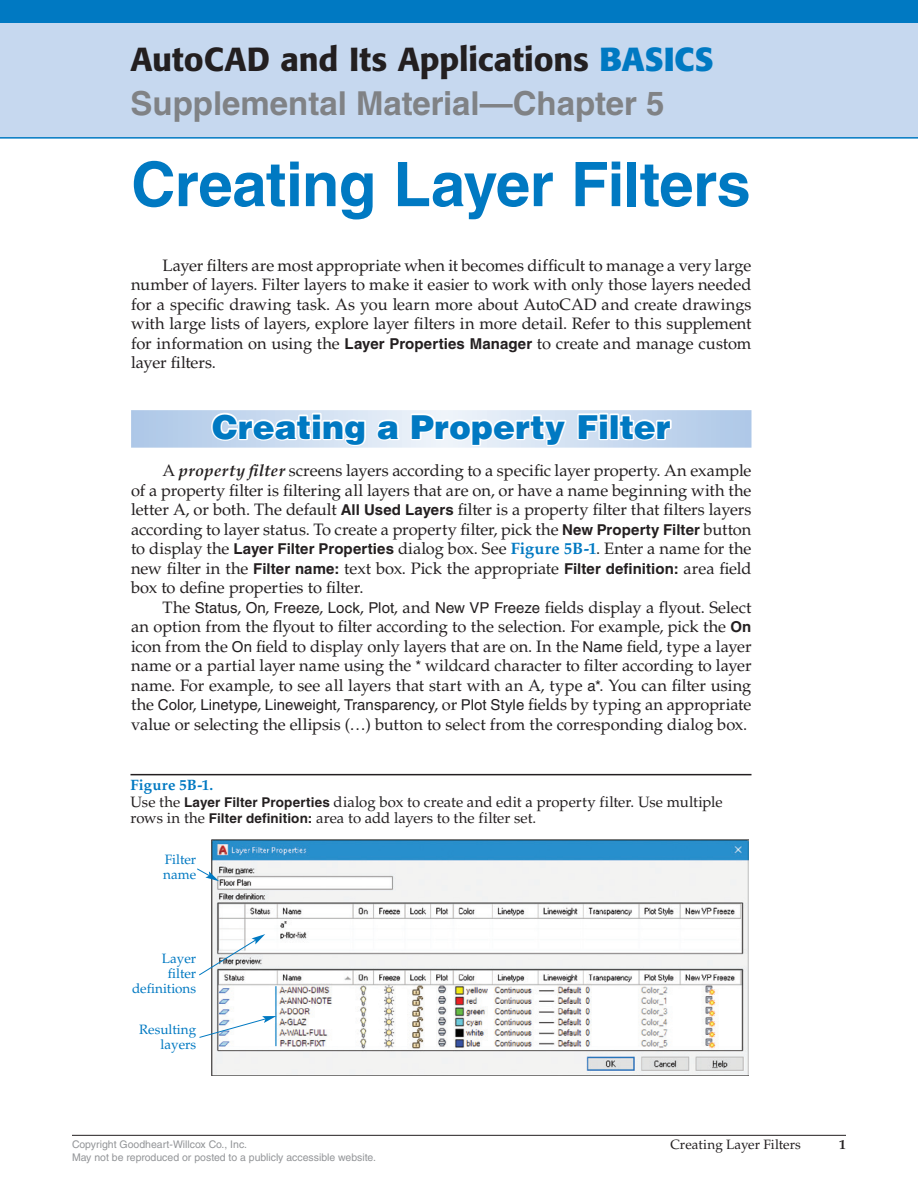
<style>
.page{position:relative;width:918px;height:1188px;background:#fff}
.page>*{position:absolute;margin:0;border:0;box-sizing:border-box;transform-origin:0 0}
.t1{font:700 61.5px "Helvetica LT Std";letter-spacing:-.01em;color:#0079c2}
.t2{font:500 33px "Formata";letter-spacing:-.005em;color:#231f20}
.t3{font:700 33px "Helvetica LT Std";color:#808285}
.t4{font:900 33px "Helvetica LT Std";color:#0079c2}
.t5{font:16.5px/19.5px "Palatino";letter-spacing:-.005em;color:#231f20;text-align:justify}
.t6{font:15px/16.5px "Palatino";color:#231f20}
.t7{font:15px "Helvetica LT Std";letter-spacing:.005em;color:#231f20}
.t8{font:13.5px/15px "Palatino";color:#0079c2;text-align:right}
.t9{font:13.5px "Palatino LT Std";letter-spacing:.005em;color:#231f20}
.t10{font:700 13.5px "Palatino LT Std";color:#231f20}
.t11{font:10.5px "Helvetica LT Std";color:#939598}
.s1{font-weight:700;color:#0079c2}
.s2{font-family:"Helvetica LT Std";font-weight:700;font-size:15px}
.s3{font-weight:700;font-style:italic}
.s4{font-family:"Helvetica LT Std";font-size:15px}
.s5{font-family:"Palatino";font-size:16.5px}
.s6{font-family:"Helvetica LT Std";font-weight:700;font-size:13.5px}
</style>
<div class="page">
<div style="left:0;top:22px;width:918px;height:117px;background:#c6d8ef"></div>
<div style="left:0;top:0;width:918px;height:22px;background:#0079c2"></div>
<hr style="left:72px;top:1135px;width:774px;height:1px;background:#231f20">
<svg style="left:131px;top:410px;width:621px;height:38px;fill:#b9d0eb"></svg>
<svg style="left:210px;top:411px;width:157px;height:37px"></svg>
<svg style="left:375px;top:418px;width:26px;height:24px"></svg>
<svg style="left:409px;top:412px;width:160px;height:36px"></svg>
<svg style="left:576px;top:411px;width:34px;height:31px"></svg>
<div style="left:609px;top:413px;width:10px;height:27px;border:3px solid #fff"></div>
<svg style="left:617px;top:413px;width:56px;height:30px"></svg>
<hr style="left:130px;top:774px;width:622px;height:1px;background:#231f20">
<img style="left:211px;top:839px;width:537px;height:236px">
<svg style="left:197px;top:868px;width:22px;height:13px"></svg>
<svg style="left:199px;top:1016px;width:76px;height:23px"></svg>
<svg style="left:199px;top:934px;width:66px;height:42px"></svg>
<hr style="left:275px;top:986px;width:1px;height:60px;background:#0079c2">
<h2 class="t2" style="left:130px;top:39px;width:585px">AutoCAD and Its Applications <span class="s1">BASICS</span></h2>
<h2 class="t3" style="left:130px;top:83px;width:535px">Supplemental Material—Chapter 5</h2>
<h1 class="t1" style="left:131px;top:147px;width:621px">Creating Layer Filters</h1>
<p class="t5" style="left:131px;top:256px;width:622px;text-indent:31px">Layer filters are most appropriate when it becomes difficult to manage a very large number of layers. Filter layers to make it easier to work with only those layers needed for a specific drawing task. As you learn more about AutoCAD and create drawings with large lists of layers, explore layer filters in more detail. Refer to this supplement for information on using the <span class="s2">Layer Properties Manager</span> to create and manage custom layer filters.</p>
<h2 class="t4" style="left:212px;top:405px;width:460px">Creating a Property Filter</h2>
<p class="t5" style="left:131px;top:461px;width:622px;text-indent:32px">A <span class="s3">property filter</span> screens layers according to a specific layer property. An example of a property filter is filtering all layers that are on, or have a name beginning with the letter A, or both. The default <span class="s2">All Used Layers</span> filter is a property filter that filters layers according to layer status. To create a property filter, pick the <span class="s2">New Property Filter</span> button to display the <span class="s2">Layer Filter Properties</span> dialog box. See <span class="s1">Figure 5B‑1</span>. Enter a name for the new filter in the <span class="s2">Filter name:</span> text box. Pick the appropriate <span class="s2">Filter definition:</span> area field box to define properties to filter.</p>
<p class="t5" style="left:131px;top:598px;width:622px;text-indent:32px">The <span class="s4">Status</span>, <span class="s4">On</span>, <span class="s4">Freeze</span>, <span class="s4">Lock</span>, <span class="s4">Plot</span>, and <span class="s4">New VP Freeze</span> fields display a flyout. Select an option from the flyout to filter according to the selection. For example, pick the <span class="s2">On </span>icon from the <span class="s4">On</span> field to display only layers that are on. In the <span class="s4">Name</span> field, type a layer name or a partial layer name using the <span class="s4">*</span> wildcard character to filter according to layer name. For example, to see all layers that start with an A, type <span class="s4">a*</span>. You can filter using</p>
<p class="t7" style="left:131px;top:696px;width:622px"><span class="s5">the</span> Color<span class="s5">,</span> Linetype<span class="s5">,</span> Lineweight<span class="s5">,</span> Transparency<span class="s5">, or</span> Plot Style <span class="s5">fields by typing an appropriate</span></p>
<p class="t5" style="left:131px;top:715px;width:618px">value or selecting the ellipsis (…) button to select from the corresponding dialog box.</p>
<p class="t6" style="left:130px;top:777px;width:594px"><span class="s1">Figure 5B‑1.<br></span>Use the <span class="s6">Layer Filter Properties</span> dialog box to create and edit a property filter. Use multiple rows in the <span class="s6">Filter definition:</span> area to add layers to the filter set.</p>
<p class="t8" style="left:163px;top:852px;width:34px;text-align:left">Filter name</p>
<p class="t8" style="left:132px;top:951px;width:66px">Layer filter definitions</p>
<p class="t8" style="left:139px;top:1022px;width:58px">Resulting layers</p>
<p class="t11" style="left:72px;top:1138px;width:177px">Copyright Goodheart-Willcox Co., Inc.</p>
<p class="t9" style="left:670px;top:1137px;width:132px">Creating Layer Filters</p>
<p class="t10" style="left:839px;top:1137px;width:8px">1</p>
<p class="t11" style="left:72px;top:1151px;width:306px">May not be reproduced or posted to a publicly accessible website.</p>
</div>
